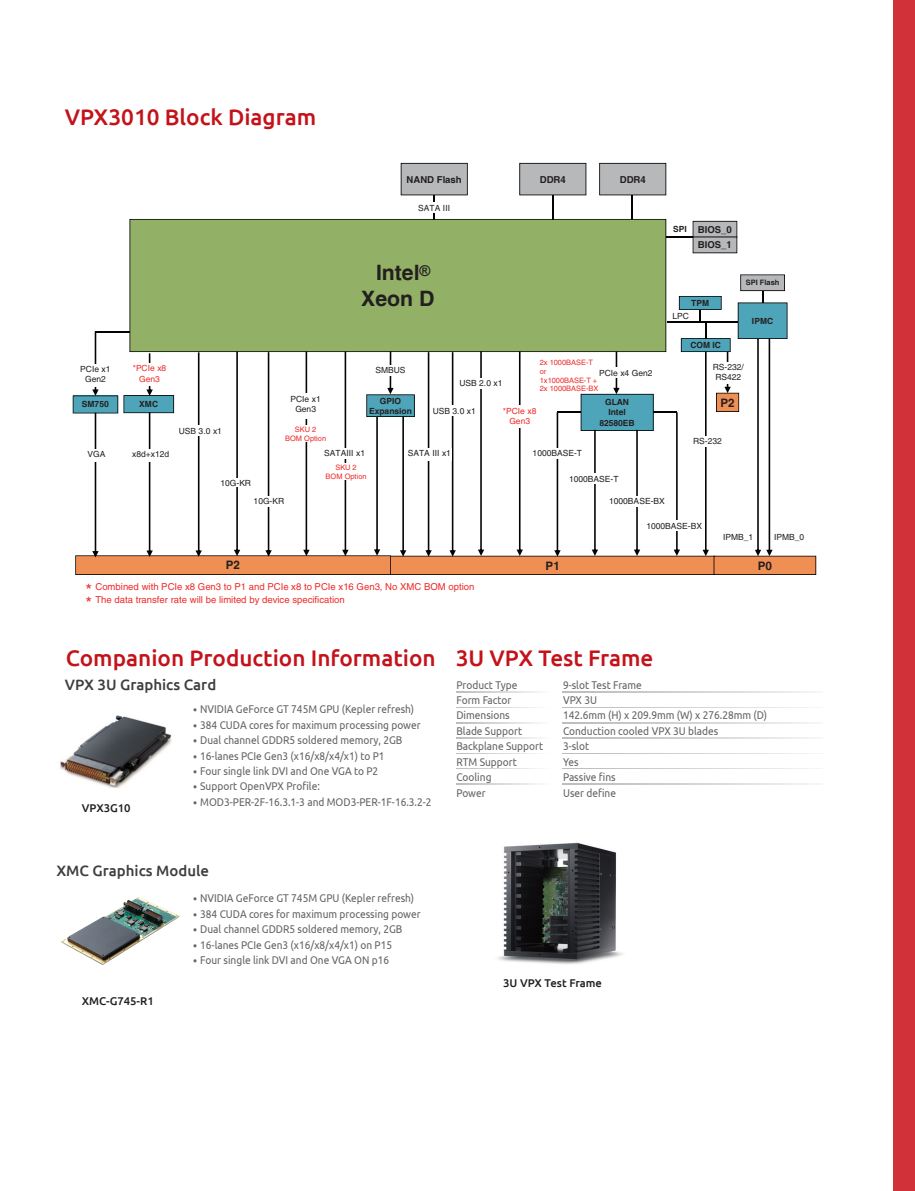
<style>
.page{position:relative;width:915px;height:1191px;background:#fff}
.page>*{position:absolute;margin:0;border:0;box-sizing:border-box;transform-origin:0 0}
.t1{font:500 22.5px "Ubuntu";color:#c4121a}
.t2{font:700 21.15px/25.5px "Helvetica";color:#231f20;text-align:center}
.t3{font:500 15px "Ubuntu";color:#3e3e3f}
.t4{font:700 11.7px "Helvetica";color:#231f20}
.t5{font:11.25px "Ubuntu";color:#636366;scale:.9 1}
.t6{font:500 11.25px "Ubuntu";color:#231f20}
.t7{font:9.6px "Helvetica";color:#ee2a29}
.t8{font:700 9.6px/15.8px "Helvetica";color:#231f20}
.t9{font:8.4px/10.2px "Helvetica";color:#231f20;text-align:center}
.t10{font:700 8.4px/10.2px "Helvetica";color:#231f20;text-align:center}
.t11{font:8.4px/10.2px "Helvetica";color:#ee2a29;text-align:center}
.t12{font:7.5px/8.9px "Helvetica";color:#ee2a29;text-align:center}
.t13{font:700 7.5px "Helvetica";color:#231f20}
.s1{font-size:16.95px}
.s2{font-family:"Trebuchet MS"}
</style>
<div class="page">
<img style="left:61px;top:897px;width:119px;height:68px">
<img style="left:60px;top:715px;width:111px;height:72px">
<svg style="left:456px;top:692px;width:83px;height:1px"></svg>
<svg style="left:562px;top:692px;width:254px;height:1px"></svg>
<svg style="left:456px;top:722px;width:83px;height:1px"></svg>
<svg style="left:562px;top:722px;width:254px;height:1px"></svg>
<svg style="left:456px;top:707px;width:83px;height:1px"></svg>
<svg style="left:562px;top:707px;width:254px;height:1px"></svg>
<svg style="left:456px;top:738px;width:83px;height:1px"></svg>
<svg style="left:562px;top:738px;width:254px;height:1px"></svg>
<svg style="left:456px;top:753px;width:83px;height:1px"></svg>
<svg style="left:562px;top:753px;width:254px;height:1px"></svg>
<svg style="left:456px;top:783px;width:83px;height:1px"></svg>
<svg style="left:562px;top:783px;width:254px;height:1px"></svg>
<svg style="left:456px;top:768px;width:83px;height:1px"></svg>
<svg style="left:562px;top:768px;width:254px;height:1px"></svg>
<img style="left:497px;top:842px;width:126px;height:122px">
<div style="left:129px;top:219px;width:537px;height:55px;background:#92b166"></div>
<svg style="left:519px;top:163px;width:67px;height:56px"></svg>
<svg style="left:400px;top:163px;width:67px;height:56px"></svg>
<svg style="left:599px;top:163px;width:138px;height:90px"></svg>
<div style="left:417px;top:202px;width:34px;height:11px;background:#fff"></div>
<svg style="left:73px;top:274px;width:743px;height:301px"></svg>
<div style="left:178px;top:425px;width:45px;height:11px;background:#fff"></div>
<div style="left:893px;top:0;width:21px;height:1191px;background:#d13138"></div>
<h1 class="t1" style="left:65px;top:103px;width:253px">VPX3010 Block Diagram</h1>
<p class="t8" style="left:406px;top:171px;width:57px">NAND Flash</p>
<p class="t8" style="left:539px;top:171px;width:27px">DDR4</p>
<p class="t8" style="left:619px;top:171px;width:27px">DDR4</p>
<p class="t9" style="left:418px;top:202px;width:33px">SATA III</p>
<p class="t10" style="left:673px;top:224px;width:15px">SPI</p>
<p class="t8" style="left:697px;top:221px;width:35px">BIOS_0<br>BIOS_1</p>
<h2 class="t2" style="left:361px;top:260px;width:75px">Intel<sup>®<br></sup>Xeon D</h2>
<p class="t10" style="left:691px;top:298px;width:19px">TPM</p>
<p class="t10" style="left:690px;top:340px;width:32px">COM IC</p>
<p class="t9" style="left:672px;top:311px;width:18px">LPC</p>
<p class="t13" style="left:745px;top:278px;width:35px">SPI Flash</p>
<p class="t10" style="left:751px;top:315px;width:23px">IPMC</p>
<p class="t9" style="left:80px;top:364px;width:32px">PCIe x1<br>Gen2</p>
<p class="t11" style="left:133px;top:363px;width:35px">*PCIe x8<br>Gen3</p>
<p class="t9" style="left:375px;top:365px;width:32px">SMBUS</p>
<p class="t9" style="left:459px;top:378px;width:45px">USB 2.0 x1</p>
<p class="t12" style="left:539px;top:358px;width:60px;text-align:left">2x 1000BASE-T or<br>1x1000BASE-T +<br>2x 1000BASE-BX</p>
<p class="t9" style="left:599px;top:368px;width:55px">PCIe x4 Gen2</p>
<p class="t9" style="left:712px;top:362px;width:33px">RS-232/<br>RS422</p>
<p class="t10" style="left:82px;top:399px;width:28px">SM750</p>
<p class="t10" style="left:139px;top:399px;width:20px">XMC</p>
<p class="t9" style="left:179px;top:425px;width:45px">USB 3.0 x1</p>
<p class="t9" style="left:290px;top:394px;width:32px">PCIe x1<br>Gen3</p>
<p class="t12" style="left:285px;top:425px;width:43px">SKU 2<br>BOM Option</p>
<p class="t10" style="left:369px;top:395px;width:44px">GPIO<br>Expansion</p>
<p class="t9" style="left:432px;top:406px;width:45px">USB 3.0 x1</p>
<p class="t11" style="left:502px;top:406px;width:35px">*PCIe x8<br>Gen3</p>
<p class="t10" style="left:599px;top:397px;width:37px">GLAN<br>Intel<br>82580EB</p>
<p class="t4" style="left:720px;top:395px;width:16px">P2</p>
<p class="t9" style="left:692px;top:436px;width:30px">RS-232</p>
<p class="t9" style="left:87px;top:449px;width:19px">VGA</p>
<p class="t9" style="left:132px;top:449px;width:38px">x8d+x12d</p>
<p class="t9" style="left:220px;top:478px;width:32px">10G-KR</p>
<p class="t9" style="left:253px;top:496px;width:32px">10G-KR</p>
<p class="t9" style="left:324px;top:448px;width:42px">SATAIII x1</p>
<p class="t12" style="left:325px;top:463px;width:43px">SKU 2<br>BOM Option</p>
<p class="t9" style="left:407px;top:448px;width:45px">SATA III x1</p>
<p class="t9" style="left:532px;top:448px;width:51px">1000BASE-T</p>
<p class="t9" style="left:569px;top:473px;width:51px">1000BASE-T</p>
<p class="t9" style="left:609px;top:496px;width:57px">1000BASE-BX</p>
<p class="t9" style="left:646px;top:521px;width:57px">1000BASE-BX</p>
<p class="t9" style="left:722px;top:532px;width:32px">IPMB_1</p>
<p class="t9" style="left:773px;top:532px;width:32px">IPMB_0</p>
<p class="t4" style="left:226px;top:558px;width:16px">P2</p>
<p class="t4" style="left:545px;top:558px;width:16px">P1</p>
<p class="t4" style="left:757px;top:558px;width:16px">P0</p>
<p class="t7" style="left:86px;top:581px;width:390px"><span class="s1">*</span> Combined with PCIe x8 Gen3 to P1 and PCIe x8 to PCIe x16 Gen3, No XMC BOM option</p>
<p class="t7" style="left:86px;top:594px;width:261px"><span class="s1">*</span> The data transfer rate will be limited by device specification</p>
<h1 class="t1" style="left:66px;top:643px;width:371px">Companion Production Information</h1>
<h3 class="t3" style="left:65px;top:675px;width:153px">VPX 3U Graphics Card</h3>
<p class="t6" style="left:82px;top:801px;width:50px">VPX3G10</p>
<p class="t5" style="left:192px;top:702px;width:247px"><span class="s2">•</span> NVIDIA GeForce GT 745M GPU (Kepler refresh)</p>
<p class="t5" style="left:192px;top:718px;width:255px"><span class="s2">•</span> 384 CUDA cores for maximum processing power</p>
<p class="t5" style="left:192px;top:733px;width:235px"><span class="s2">•</span> Dual channel GDDR5 soldered memory, 2GB</p>
<p class="t5" style="left:192px;top:749px;width:215px"><span class="s2">•</span> 16-lanes PCIe Gen3 (x16/x8/x4/x1) to P1</p>
<p class="t5" style="left:192px;top:764px;width:208px"><span class="s2">•</span> Four single link DVI and One VGA to P2</p>
<p class="t5" style="left:192px;top:779px;width:143px"><span class="s2">•</span> Support OpenVPX Profile:</p>
<p class="t5" style="left:192px;top:795px;width:267px"><span class="s2">•</span> MOD3-PER-2F-16.3.1-3 and MOD3-PER-1F-16.3.2-2</p>
<h3 class="t3" style="left:56px;top:861px;width:154px">XMC Graphics Module</h3>
<p class="t6" style="left:82px;top:994px;width:73px">XMC-G745-R1</p>
<p class="t5" style="left:192px;top:891px;width:247px"><span class="s2">•</span> NVIDIA GeForce GT 745M GPU (Kepler refresh)</p>
<p class="t5" style="left:192px;top:907px;width:255px"><span class="s2">•</span> 384 CUDA cores for maximum processing power</p>
<p class="t5" style="left:192px;top:922px;width:235px"><span class="s2">•</span> Dual channel GDDR5 soldered memory, 2GB</p>
<p class="t5" style="left:192px;top:937px;width:223px"><span class="s2">•</span> 16-lanes PCIe Gen3 (x16/x8/x4/x1) on P15</p>
<p class="t5" style="left:192px;top:953px;width:220px"><span class="s2">•</span> Four single link DVI and One VGA ON p16</p>
<h1 class="t1" style="left:455px;top:643px;width:199px">3U VPX Test Frame</h1>
<p class="t5" style="left:456px;top:678px;width:69px">Product Type</p>
<p class="t5" style="left:563px;top:678px;width:89px">9-slot Test Frame</p>
<p class="t5" style="left:456px;top:693px;width:63px">Form Factor</p>
<p class="t5" style="left:563px;top:693px;width:39px">VPX 3U</p>
<p class="t5" style="left:456px;top:708px;width:61px">Dimensions</p>
<p class="t5" style="left:563px;top:708px;width:228px">142.6mm (H) x 209.9mm (W) x 276.28mm (D)</p>
<p class="t5" style="left:456px;top:724px;width:74px">Blade Support</p>
<p class="t5" style="left:563px;top:724px;width:174px">Conduction cooled VPX 3U blades</p>
<p class="t5" style="left:456px;top:739px;width:98px">Backplane Support</p>
<p class="t5" style="left:563px;top:739px;width:30px">3-slot</p>
<p class="t5" style="left:456px;top:755px;width:69px">RTM Support</p>
<p class="t5" style="left:563px;top:755px;width:19px">Yes</p>
<p class="t5" style="left:456px;top:770px;width:40px">Cooling</p>
<p class="t5" style="left:563px;top:770px;width:60px">Passive fins</p>
<p class="t5" style="left:456px;top:785px;width:34px">Power</p>
<p class="t5" style="left:563px;top:785px;width:60px">User define</p>
<p class="t6" style="left:503px;top:976px;width:100px">3U VPX Test Frame</p>
</div>
